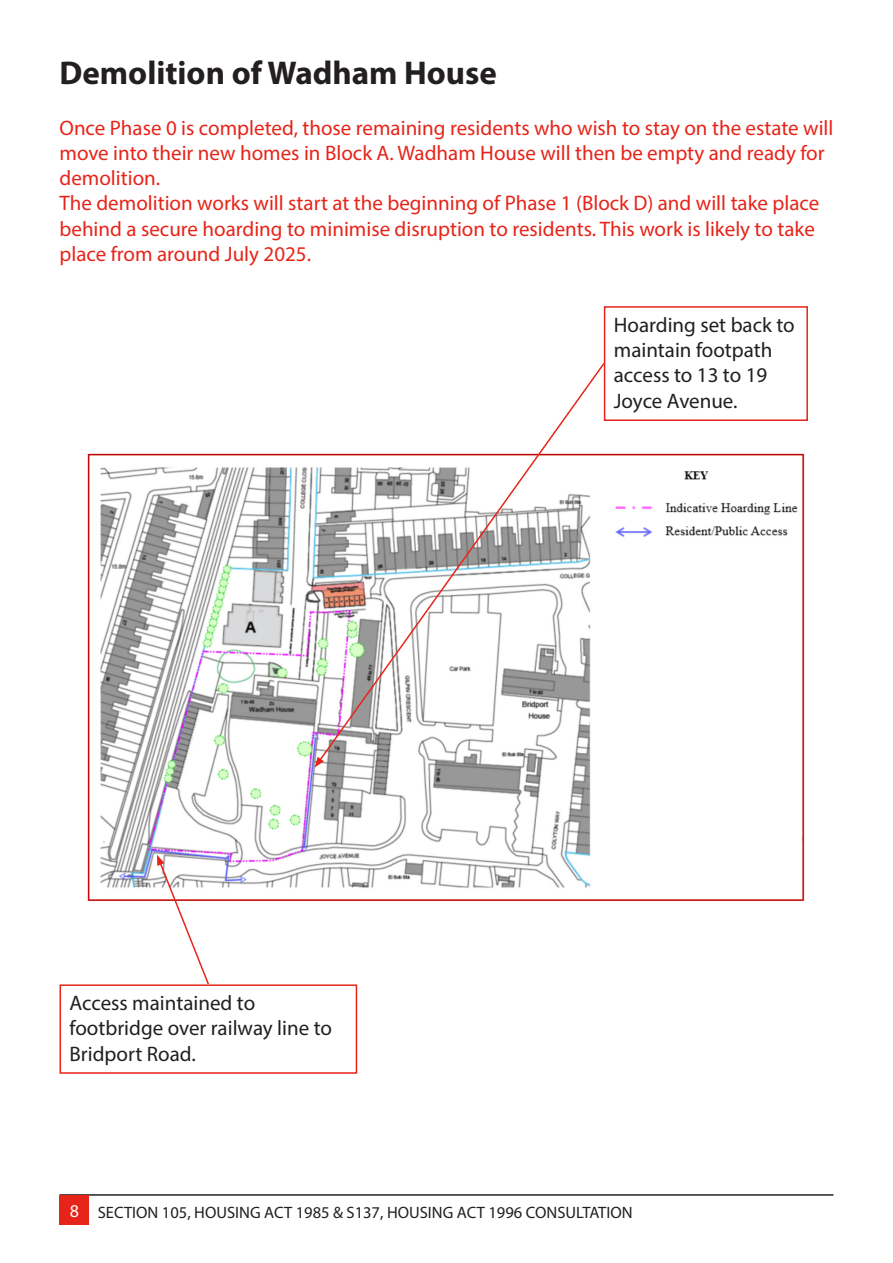
<style>
.page{position:relative;width:893px;height:1263px;background:#fff}
.page>*{position:absolute;margin:0;border:0;box-sizing:border-box;transform-origin:0 0}
.Chap_heads{font:700 33px "Myriad Pro";color:#231f20}
.body_copy{font:21px/25.2px "Myriad Pro";color:#e72419}
.body_copy-2{font:21px/25.2px "Myriad Pro";color:#231f20}
.t1{font:16.5px "Myriad Pro";color:#231f20}
.s1{font-size:18px;color:#fff}
</style>
<div class="page">
<hr style="left:60px;top:1194px;width:773px;height:2px;background:#231f20">
<div style="left:60px;top:1195px;width:29px;height:30px;background:#e72419"></div>
<img style="left:87px;top:453px;width:718px;height:448px">
<div style="left:604px;top:306px;width:204px;height:115px;border:2px solid #e72419"></div>
<svg style="left:317px;top:361px;width:289px;height:402px"></svg>
<svg style="left:315px;top:757px;width:9px;height:10px"></svg>
<div style="left:60px;top:984px;width:297px;height:90px;border:2px solid #e72419"></div>
<svg style="left:157px;top:855px;width:53px;height:131px"></svg>
<p class="Chap_heads" style="left:60px;top:52px;width:439px">Demolition of Wadham House</p>
<p class="body_copy" style="left:60px;top:115px;width:775px">Once Phase 0 is completed, those remaining residents who wish to stay on the estate will move into their new homes in Block A. Wadham House will then be empty and ready for demolition.</p>
<p class="body_copy" style="left:60px;top:190px;width:761px">The demolition works will start at the beginning of Phase 1 (Block D) and will take place behind a secure hoarding to minimise disruption to residents. This work is likely to take place from around July 2025.</p>
<p class="body_copy-2" style="left:70px;top:990px;width:264px">Access maintained to footbridge over railway line to<br>Bridport Road.</p>
<p class="body_copy-2" style="left:614px;top:312px;width:182px">Hoarding set back to maintain footpath access to 13 to 19<br>Joyce Avenue.</p>
<p class="t1" style="left:70px;top:1202px;width:564px"><span class="s1">8</span> SECTION 105, HOUSING ACT 1985 &amp; S137, HOUSING ACT 1996 CONSULTATION</p>
</div>
